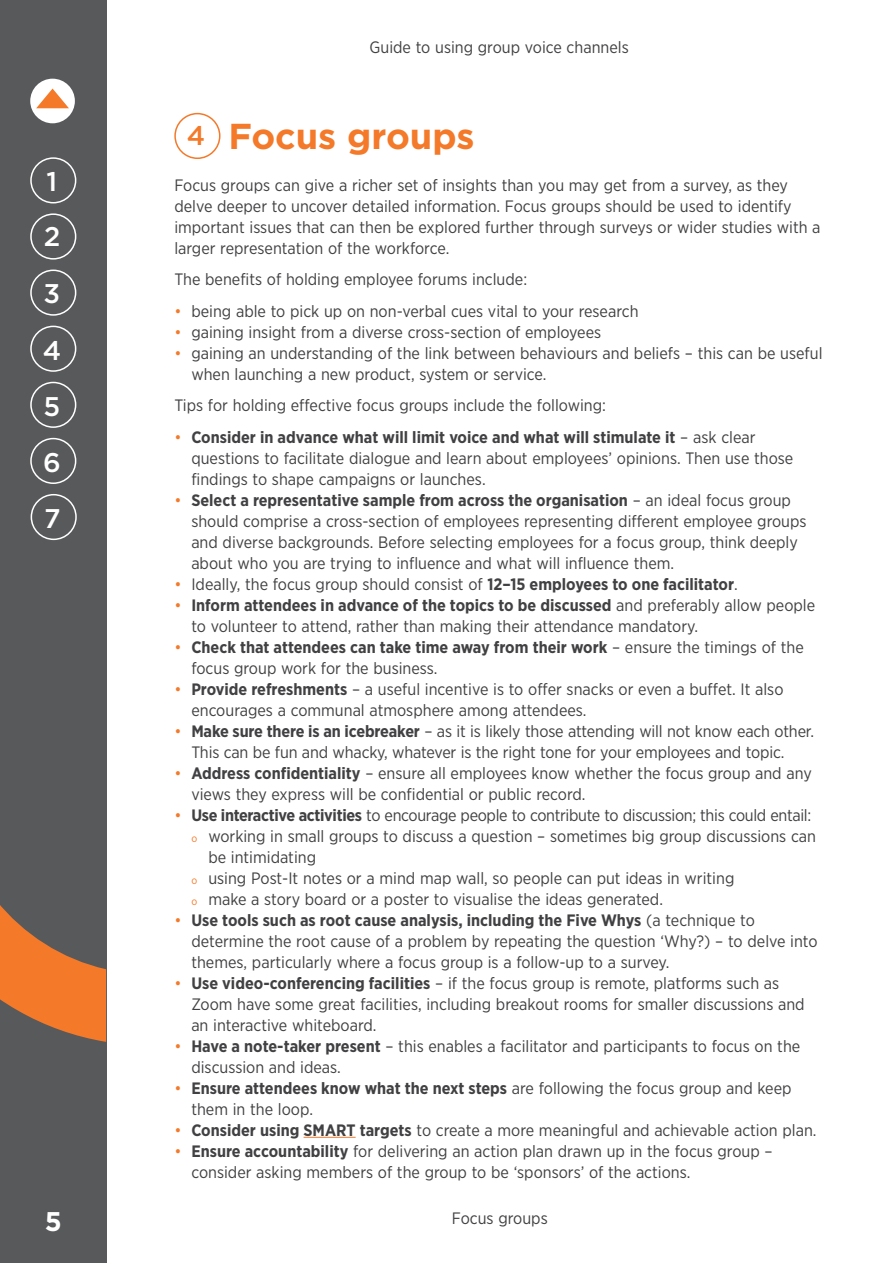
<style>
.page{position:relative;width:893px;height:1263px;background:#fff}
.page>*{position:absolute;margin:0;border:0;box-sizing:border-box;transform-origin:0 0}
.HEAD{font:700 36px "Gotham";color:#f47929}
.t1{font:500 27px/56.1px "Gotham";color:#fff}
.t2{font:700 27px "Gotham";color:#fff}
.t3{font:500 27px "Gotham";color:#f47929}
.B_bullets{font:16.5px/21px "Gotham Narrow";color:#414042}
.B_body{font:16.5px/21px "Gotham Narrow";color:#414042}
.B_bullets_last{font:16.5px/21px "Gotham Narrow";color:#414042}
.B_bullets-2{font:16.5px "Gotham Narrow";letter-spacing:-.02em;color:#414042}
.s1{color:#f47929}
.s2{font-weight:700}
.s3{font-size:10.5px;color:#f47929}
</style>
<div class="page">
<div style="left:0;top:0;width:106px;height:1263px;background:#58595b"></div>
<svg style="left:0;top:905px;width:106px;height:137px"></svg>
<div style="left:30px;top:157px;width:46px;height:46px;border:2px solid #fff;border-radius:50%"></div>
<div style="left:30px;top:213px;width:46px;height:47px;border:2px solid #fff;border-radius:50%"></div>
<div style="left:30px;top:270px;width:46px;height:46px;border:2px solid #fff;border-radius:50%"></div>
<div style="left:30px;top:326px;width:46px;height:46px;border:2px solid #fff;border-radius:50%"></div>
<div style="left:30px;top:382px;width:46px;height:46px;border:2px solid #fff;border-radius:50%"></div>
<div style="left:30px;top:438px;width:46px;height:46px;border:2px solid #fff;border-radius:50%"></div>
<div style="left:31px;top:494px;width:46px;height:46px;border:2px solid #fff;border-radius:50%"></div>
<div style="left:30px;top:79px;width:45px;height:44px;background:#fff;border-radius:50%"></div>
<svg style="left:36px;top:89px;width:33px;height:19px"></svg>
<hr style="left:304px;top:1137px;width:52px;height:1px;background:#f47929">
<div style="left:174px;top:113px;width:46px;height:46px;border:2px solid #f47929;border-radius:50%"></div>
<h2 class="t1" style="left:44px;top:154px;width:18px;line-height:54.6px">1<br>2</h2>
<h2 class="t1" style="left:43px;top:265px;width:20px;text-align:justify">3<br>4<br>5<br>6<br>7</h2>
<h2 class="t2" style="left:45px;top:1204px;width:19px">5</h2>
<p class="B_bullets" style="left:369px;top:36px;width:261px">Guide to using group voice channels</p>
<p class="t3" style="left:187px;top:118px;width:20px">4</p>
<p class="HEAD" style="left:228px;top:112px;width:248px">Focus groups</p>
<p class="B_body" style="left:174px;top:174px;width:648px">Focus groups can give a richer set of insights than you may get from a survey, as they delve deeper to uncover detailed information. Focus groups should be used to identify important issues that can then be explored further through surveys or wider studies with a larger representation of the workforce.</p>
<p class="B_body" style="left:174px;top:268px;width:354px">The benefits of holding employee forums include:</p>
<p class="B_bullets" style="left:174px;top:300px;width:466px"><span class="s1">•</span> being able to pick up on non-verbal cues vital to your research</p>
<p class="B_bullets" style="left:174px;top:321px;width:428px"><span class="s1">•</span> gaining insight from a diverse cross-section of employees</p>
<p class="B_bullets_last" style="left:191px;top:342px;width:633px;text-indent:-17px"><span class="s1">•</span> gaining an understanding of the link between behaviours and beliefs – this can be useful when launching a new product, system or service.</p>
<p class="B_body" style="left:174px;top:394px;width:433px">Tips for holding effective focus groups include the following:</p>
<p class="B_bullets" style="left:191px;top:426px;width:604px;text-indent:-17px"><span class="s1">•</span> <span class="s2">Consider in advance what will limit voice and what will stimulate it</span> – ask clear questions to facilitate dialogue and learn about employees’ opinions. Then use those findings to shape campaigns or launches.</p>
<p class="B_bullets" style="left:191px;top:489px;width:617px;text-indent:-17px"><span class="s1">•</span> <span class="s2">Select a representative sample from across the organisation</span> – an ideal focus group should comprise a cross-section of employees representing different employee groups and diverse backgrounds. Before selecting employees for a focus group, think deeply about who you are trying to influence and what will influence them.</p>
<p class="B_bullets" style="left:174px;top:573px;width:565px"><span class="s1">•</span> Ideally, the focus group should consist of <span class="s2">12–15 employees to one facilitator</span>.</p>
<p class="B_bullets" style="left:191px;top:594px;width:625px;text-indent:-17px"><span class="s1">•</span> <span class="s2">Inform attendees in advance of the topics to be discussed</span> and preferably allow people to volunteer to attend, rather than making their attendance mandatory.</p>
<p class="B_bullets" style="left:191px;top:636px;width:614px;text-indent:-17px"><span class="s1">•</span> <span class="s2">Check that attendees can take time away from their work</span> – ensure the timings of the focus group work for the business.</p>
<p class="B_bullets" style="left:191px;top:678px;width:594px;text-indent:-17px"><span class="s1">•</span> <span class="s2">Provide refreshments</span> – a useful incentive is to offer snacks or even a buffet. It also encourages a communal atmosphere among attendees.</p>
<p class="B_bullets" style="left:191px;top:720px;width:624px;text-indent:-17px"><span class="s1">•</span> <span class="s2">Make sure there is an icebreaker</span> – as it is likely those attending will not know each other.<br>This can be fun and whacky, whatever is the right tone for your employees and topic.</p>
<p class="B_bullets" style="left:191px;top:762px;width:622px;text-indent:-17px"><span class="s1">•</span> <span class="s2">Address confidentiality</span> – ensure all employees know whether the focus group and any views they express will be confidential or public record.</p>
<p class="B_bullets-2" style="left:174px;top:804px;width:638px"><span class="s1">•</span> <span class="s2">Use interactive activities</span> to encourage people to contribute to discussion; this could entail:</p>
<p class="B_bullets" style="left:208px;top:825px;width:609px;text-indent:-17px"><span class="s3">o</span> working in small groups to discuss a question – sometimes big group discussions can be intimidating</p>
<p class="B_bullets" style="left:191px;top:867px;width:545px"><span class="s3">o</span> using Post-It notes or a mind map wall, so people can put ideas in writing</p>
<p class="B_bullets" style="left:191px;top:888px;width:473px"><span class="s3">o</span> make a story board or a poster to visualise the ideas generated.</p>
<p class="B_bullets" style="left:191px;top:909px;width:628px;text-indent:-17px"><span class="s1">•</span> <span class="s2">Use tools such as root cause analysis, including the Five Whys</span> (a technique to determine the root cause of a problem by repeating the question ‘Why?) – to delve into themes, particularly where a focus group is a follow-up to a survey.</p>
<p class="B_bullets" style="left:191px;top:972px;width:615px;text-indent:-17px"><span class="s1">•</span> <span class="s2">Use video-conferencing facilities</span> – if the focus group is remote, platforms such as<br>Zoom have some great facilities, including breakout rooms for smaller discussions and an interactive whiteboard.</p>
<p class="B_bullets" style="left:191px;top:1035px;width:610px;text-indent:-17px"><span class="s1">•</span> <span class="s2">Have a note-taker present</span> – this enables a facilitator and participants to focus on the discussion and ideas.</p>
<p class="B_bullets" style="left:191px;top:1077px;width:602px;text-indent:-17px"><span class="s1">•</span> <span class="s2">Ensure attendees know what the next steps</span> are following the focus group and keep them in the loop.</p>
<p class="B_bullets" style="left:174px;top:1119px;width:644px"><span class="s1">•</span> <span class="s2">Consider using SMART targets</span> to create a more meaningful and achievable action plan.</p>
<p class="B_bullets" style="left:191px;top:1140px;width:583px;text-indent:-17px"><span class="s1">•</span> <span class="s2">Ensure accountability</span> for delivering an action plan drawn up in the focus group – consider asking members of the group to be ‘sponsors’ of the actions.</p>
<p class="B_bullets" style="left:452px;top:1207px;width:97px">Focus groups</p>
</div>
